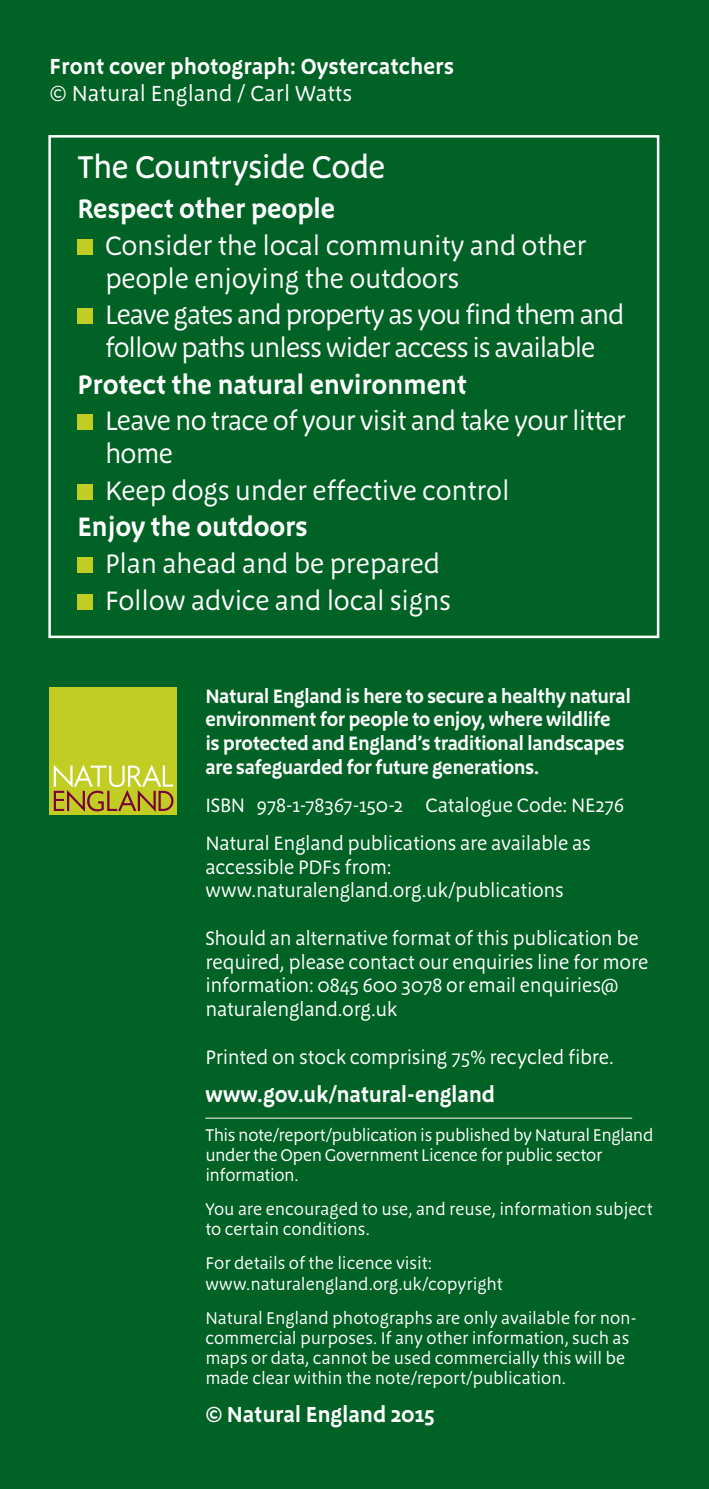
<style>
.page{position:relative;width:709px;height:1489px;background:#fff}
.page>*{position:absolute;margin:0;border:0;box-sizing:border-box;transform-origin:0 0}
.t1{font:500 32.5px "Megano OT";letter-spacing:-.02em;color:#fff}
.t2{font:27.5px/33px "Megano OT";letter-spacing:-.01em;color:#fff}
.t3{font:27.5px/33px "Megano OT";letter-spacing:-.04em;color:#fff}
.t4{font:600 27.5px "Megano OT";letter-spacing:-.01em;color:#fff}
.t5{font:27.5px/33px "Megano OT";letter-spacing:-.03em;color:#fff}
.t6{font:600 22.5px "Megano OT";color:#fff}
.t7{font:22.5px "Megano OT";color:#fff}
.t8{font:20px/23.8px "Megano OT";letter-spacing:-.015em;color:#fff}
.t9{font:600 20px/23.8px "Megano OT";letter-spacing:-.025em;color:#fff}
.t10{font:17.5px/20px "Megano OT";letter-spacing:-.005em;color:#fff}
.t11{font:17.5px/20px "Megano OT";letter-spacing:-.025em;color:#fff}
</style>
<div class="page">
<div style="left:0;top:0;width:709px;height:1488px;background:#006225"></div>
<div style="left:50px;top:687px;width:127px;height:128px;background:#c2cd23"></div>
<svg style="left:54px;top:764px;width:119px;height:47px"></svg>
<hr style="left:205px;top:1117px;width:427px;height:1px;background:#fff">
<div style="left:48px;top:135px;width:611px;height:503px;border:2px solid #fff"></div>
<div style="left:77px;top:239px;width:16px;height:15px;background:#c2cd23"></div>
<div style="left:77px;top:308px;width:16px;height:16px;background:#c2cd23"></div>
<div style="left:77px;top:414px;width:16px;height:16px;background:#c2cd23"></div>
<div style="left:77px;top:484px;width:16px;height:16px;background:#c2cd23"></div>
<div style="left:77px;top:557px;width:16px;height:16px;background:#c2cd23"></div>
<div style="left:77px;top:594px;width:16px;height:15px;background:#c2cd23"></div>
<p class="t6" style="left:50px;top:53px;width:406px">Front cover photograph: Oystercatchers</p>
<p class="t7" style="left:50px;top:80px;width:304px">© Natural England / Carl Watts</p>
<h1 class="t1" style="left:77px;top:148px;width:309px">The Countryside Code</h1>
<h2 class="t4" style="left:77px;top:192px;width:259px">Respect other people</h2>
<h2 class="t2" style="left:105px;top:229px;width:483px">Consider the local community and other people enjoying the outdoors</h2>
<h2 class="t3" style="left:105px;top:298px;width:521px">Leave gates and property as you find them and follow paths unless wider access is available</h2>
<h2 class="t4" style="left:77px;top:368px;width:391px">Protect the natural environment</h2>
<h2 class="t5" style="left:105px;top:404px;width:522px">Leave no trace of your visit and take your litter home</h2>
<h2 class="t2" style="left:105px;top:474px;width:406px">Keep dogs under effective control</h2>
<h2 class="t4" style="left:77px;top:511px;width:232px">Enjoy the outdoors</h2>
<h2 class="t2" style="left:105px;top:545px;width:348px;line-height:36.5px">Plan ahead and be prepared<br>Follow advice and local signs</h2>
<p class="t9" style="left:205px;top:684px;width:427px">Natural England is here to secure a healthy natural environment for people to enjoy, where wildlife<br>is protected and England’s traditional landscapes are safeguarded for future generations.</p>
<p class="t8" style="left:205px;top:786px;width:420px;line-height:38px">ISBN 978-1-78367-150-2 Catalogue Code: NE276<br>Natural England publications are available as</p>
<p class="t8" style="left:205px;top:855px;width:360px">accessible PDFs from: www.naturalengland.org.uk/publications</p>
<p class="t8" style="left:205px;top:926px;width:444px">Should an alternative format of this publication be required, please contact our enquiries line for more information: 0845 600 3078 or email enquiries@ naturalengland.org.uk</p>
<p class="t8" style="left:205px;top:1044px;width:410px">Printed on stock comprising 75% recycled fibre.</p>
<p class="t6" style="left:205px;top:1080px;width:291px">www.gov.uk/natural-england</p>
<p class="t11" style="left:205px;top:1125px;width:449px">This note/report/publication is published by Natural England under the Open Government Licence for public sector information.</p>
<p class="t10" style="left:205px;top:1199px;width:449px">You are encouraged to use, and reuse, information subject to certain conditions.</p>
<p class="t10" style="left:205px;top:1253px;width:299px">For details of the licence visit: www.naturalengland.org.uk/copyright</p>
<p class="t10" style="left:205px;top:1307px;width:433px">Natural England photographs are only available for non&shy;commercial purposes. If any other information, such as maps or data, cannot be used commercially this will be made clear within the note/report/publication.</p>
<p class="t6" style="left:205px;top:1400px;width:231px">© Natural England 2015</p>
</div>
